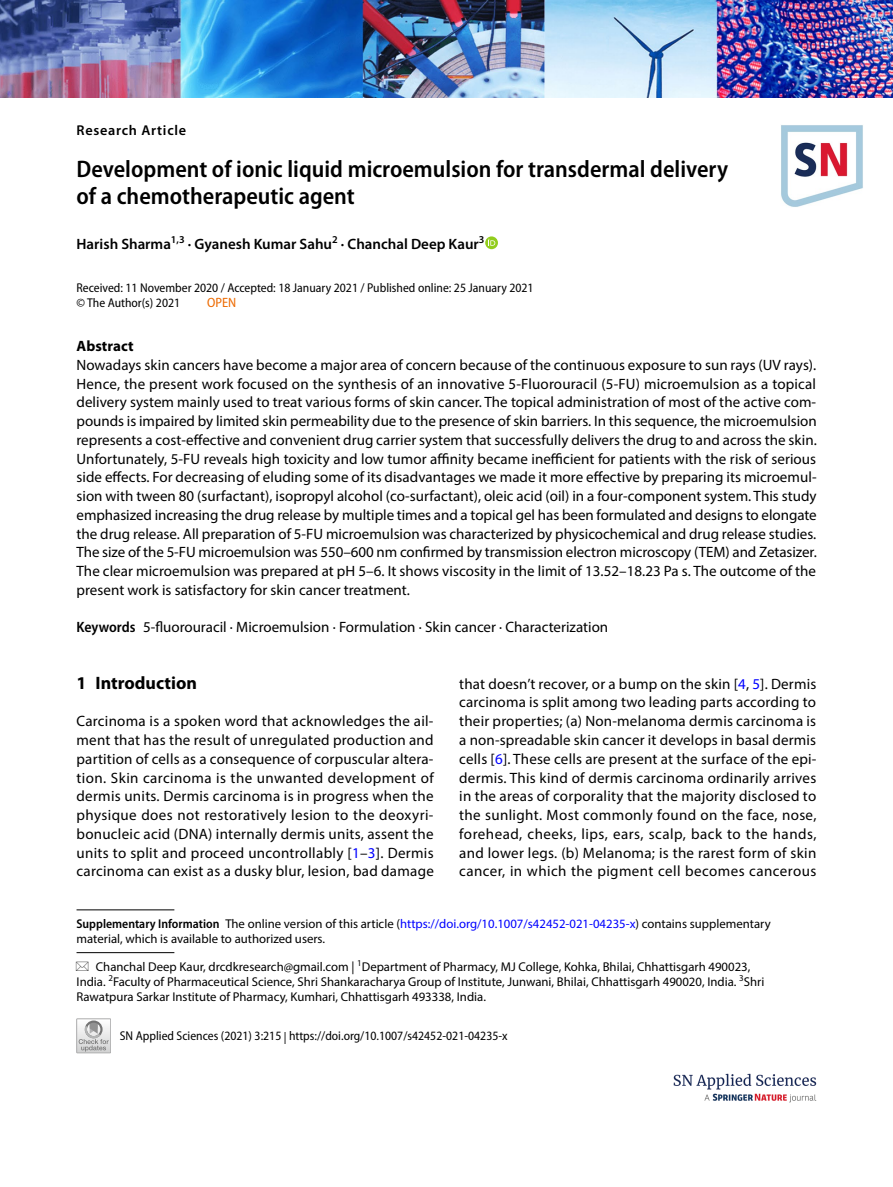
<style>
.page{position:relative;width:893px;height:1187px;background:#fff}
.page>*{position:absolute;margin:0;border:0;box-sizing:border-box;transform-origin:0 0}
.t1{font:600 semi-condensed 24px/27px "Myriad Pro";color:#000}
.t2{font:700 18px "Myriad Pro";color:#000}
.t3{font:15px/18.8px "Myriad Pro";letter-spacing:.005em;color:#000;text-align:justify}
.t4{font:600 15px "Myriad Pro";color:#000}
.t5{font:700 15px "Myriad Pro";letter-spacing:.005em;color:#000}
.t6{font:600 14.25px "Myriad Pro";letter-spacing:.05em;color:#000}
.t7{font:semi-condensed 13.5px "Myriad Pro";color:#ed6a00}
.t8{font:12.75px/15px "Myriad Pro";color:#000}
.t9{font:semi-condensed 12.75px/15px "Myriad Pro";color:#000}
.s1{font-weight:600;font-stretch:semi-condensed}
.s2{color:#00f}
.s3{font-size:12px}
</style>
<div class="page">
<img style="left:673px;top:1073px;width:144px;height:29px">
<svg style="left:77px;top:1018px;width:34px;height:34px"></svg>
<svg style="left:485px;top:236px;width:13px;height:13px"></svg>
<svg style="left:488px;top:239px;width:7px;height:7px"></svg>
<img style="left:0;top:0;width:893px;height:98px">
<img style="left:781px;top:125px;width:82px;height:82px">
<hr style="left:77px;top:909px;width:97px;height:1px;background:#000">
<hr style="left:77px;top:952px;width:97px;height:1px;background:#000">
<p class="t6" style="left:77px;top:121px;width:111px">Research Article</p>
<h1 class="t1" style="left:77px;top:156px;width:653px">Development of ionic liquid microemulsion for transdermal delivery of a chemotherapeutic agent</h1>
<p class="t4" style="left:77px;top:234px;width:410px">Harish Sharma<sup>1,3</sup> · Gyanesh Kumar Sahu<sup>2</sup> · Chanchal Deep Kaur<sup>3</sup></p>
<p class="t9" style="left:77px;top:280px;width:459px">Received: 11 November 2020 / Accepted: 18 January 2021 / Published online: 25 January 2021 © The Author(s) 2021</p>
<p class="t7" style="left:207px;top:295px;width:31px">OPEN</p>
<p class="t5" style="left:77px;top:336px;width:59px">Abstract</p>
<p class="t3" style="left:77px;top:355px;width:742px">Nowadays skin cancers have become a major area of concern because of the continuous exposure to sun rays (UV rays).<br>Hence, the present work focused on the synthesis of an innovative 5-Fluorouracil (5-FU) microemulsion as a topical delivery system mainly used to treat various forms of skin cancer. The topical administration of most of the active com&shy;pounds is impaired by limited skin permeability due to the presence of skin barriers. In this sequence, the microemulsion represents a cost-effective and convenient drug carrier system that successfully delivers the drug to and across the skin.<br>Unfortunately, 5-FU reveals high toxicity and low tumor affinity became inefficient for patients with the risk of serious side effects. For decreasing of eluding some of its disadvantages we made it more effective by preparing its microemul&shy;sion with tween 80 (surfactant), isopropyl alcohol (co-surfactant), oleic acid (oil) in a four-component system. This study emphasized increasing the drug release by multiple times and a topical gel has been formulated and designs to elongate the drug release. All preparation of 5-FU microemulsion was characterized by physicochemical and drug release studies.<br>The size of the 5-FU microemulsion was 550–600 nm confirmed by transmission electron microscopy (TEM) and Zetasizer.<br>The clear microemulsion was prepared at pH 5–6. It shows viscosity in the limit of 13.52–18.23 Pa s. The outcome of the present work is satisfactory for skin cancer treatment.</p>
<p class="t3" style="left:77px;top:617px;width:533px"><span class="s1">Keywords</span> 5-fluorouracil · Microemulsion · Formulation · Skin cancer · Characterization</p>
<p class="t2" style="left:77px;top:671px;width:122px">1 Introduction</p>
<p class="t3" style="left:77px;top:711px;width:359px">Carcinoma is a spoken word that acknowledges the ail&shy;ment that has the result of unregulated production and partition of cells as a consequence of corpuscular altera&shy;tion. Skin carcinoma is the unwanted development of dermis units. Dermis carcinoma is in progress when the physique does not restoratively lesion to the deoxyri&shy;bonucleic acid (DNA) internally dermis units, assent the units to split and proceed uncontrollably [<span class="s2">1</span>–<span class="s2">3</span>]. Dermis carcinoma can exist as a dusky blur, lesion, bad damage</p>
<p class="t3" style="left:459px;top:674px;width:359px">that doesn’t recover, or a bump on the skin [<span class="s2">4</span>, <span class="s2">5</span>]. Dermis carcinoma is split among two leading parts according to their properties; (a) Non-melanoma dermis carcinoma is a non-spreadable skin cancer it develops in basal dermis cells [<span class="s2">6</span>]. These cells are present at the surface of the epi&shy;dermis. This kind of dermis carcinoma ordinarily arrives in the areas of corporality that the majority disclosed to the sunlight. Most commonly found on the face, nose, forehead, cheeks, lips, ears, scalp, back to the hands, and lower legs. (b) Melanoma; is the rarest form of skin cancer, in which the pigment cell becomes cancerous</p>
<p class="t8" style="left:77px;top:916px;width:696px"><span class="s1">Supplementary Information</span> The online version of this article (<span class="s2">https://doi.org/10.1007/s42452-021-04235-x</span>) contains supplementary material, which is available to authorized users.</p>
<p class="t8" style="left:77px;top:959px;width:689px;text-indent:19px">Chanchal Deep Kaur, drcdkresearch@gmail.com | <sup>1</sup>Department of Pharmacy, MJ College, Kohka, Bhilai, Chhattisgarh 490023,<br>India. <sup>2</sup>Faculty of Pharmaceutical Science, Shri Shankaracharya Group of Institute, Junwani, Bhilai, Chhattisgarh 490020, India. <sup>3</sup>Shri<br>Rawatpura Sarkar Institute of Pharmacy, Kumhari, Chhattisgarh 493338, India.</p>
<p class="t9" style="left:120px;top:1028px;width:389px">SN Applied Sciences (2021) 3:215 <span class="s3">|</span> https://doi.org/10.1007/s42452-021-04235-x</p>
</div>
